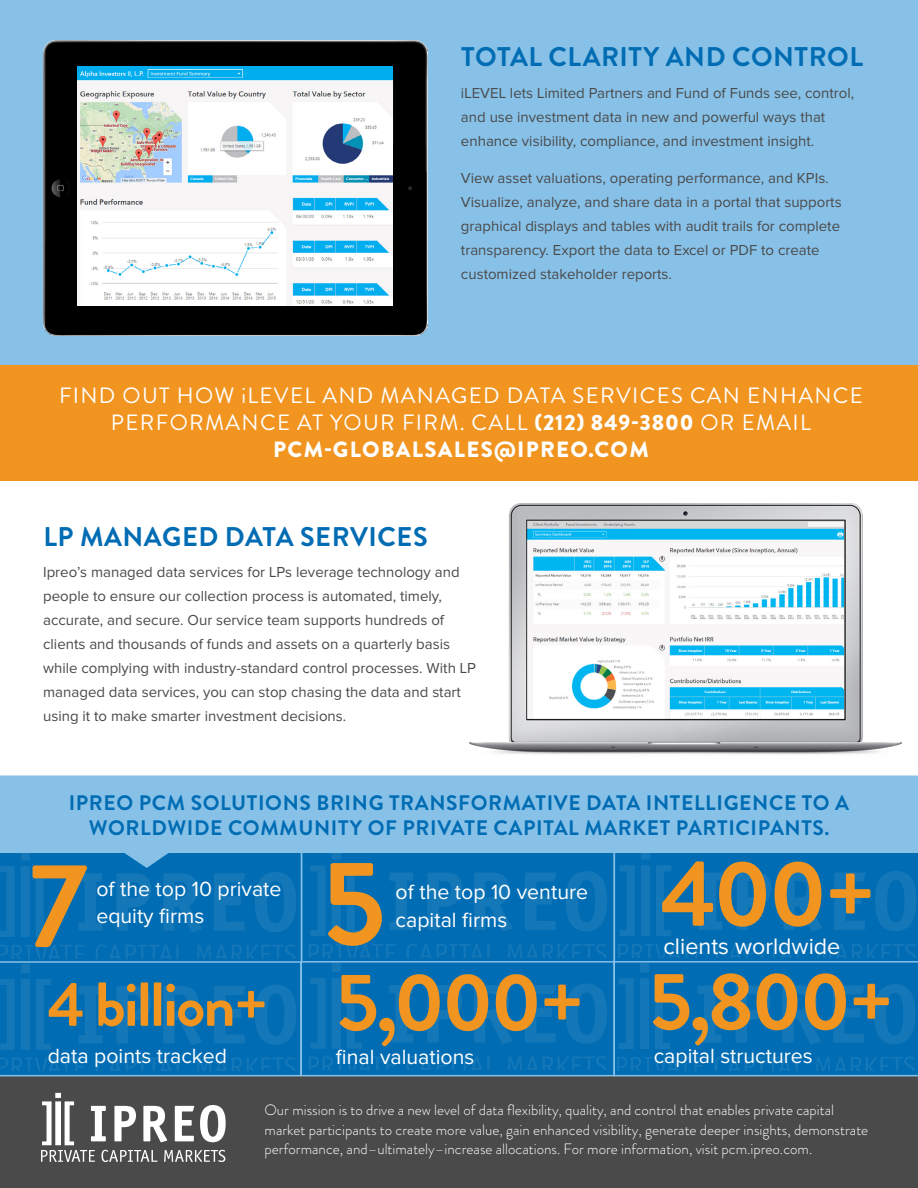
<style>
.page{position:relative;width:918px;height:1188px;background:#fff}
.page>*{position:absolute;margin:0;border:0;box-sizing:border-box;transform-origin:0 0}
.t1{font:700 120px "Brandon Grotesque";color:#f19420}
.t2{font:700 93px "Brandon Grotesque";color:#f19420}
.t3{font:700 81.3px "Brandon Grotesque";letter-spacing:-.03em;color:#f19420}
.t4{font:700 61.95px "Brandon Grotesque";letter-spacing:-.03em;color:#f19420}
.t5{font:700 27px "Brandon Grotesque";letter-spacing:.02em;color:#006cb3}
.t6{font:23.25px "Proxima Nova";color:#fff}
.t7{font:22.2px/27px "Brandon Grotesque";letter-spacing:.06em;color:#fff;text-align:center}
.t8{font:21.3px/27.8px "Proxima Nova";color:#fff}
.t9{font:700 21px/25.2px "Brandon Grotesque";letter-spacing:.03em;color:#006cb3;text-align:center}
.t10{font:15px/24px "Proxima Nova";color:#4a4a4a}
.t11{font:300 15px/19.5px "Brandon Grotesque";color:#fff}
.s1{font-weight:900}
</style>
<div class="page">
<div style="left:0;top:0;width:918px;height:371px;background:#88c1e8"></div>
<div style="left:0;top:1076px;width:918px;height:112px;background:#4a4a4b"></div>
<svg style="left:41px;top:1093px;width:185px;height:69px"></svg>
<svg style="left:0;top:868px;width:301px;height:208px;background:#0770b5"></svg>
<div style="left:301px;top:848px;width:314px;height:119px;background:#006cb3;border:2px solid #88c1e8"></div>
<svg style="left:389px;top:873px;width:24px;height:57px"></svg>
<svg style="left:427px;top:873px;width:35px;height:57px"></svg>
<svg style="left:474px;top:873px;width:38px;height:58px"></svg>
<svg style="left:525px;top:873px;width:31px;height:57px"></svg>
<svg style="left:566px;top:871px;width:41px;height:60px"></svg>
<svg style="left:347px;top:868px;width:15px;height:68px"></svg>
<svg style="left:310px;top:868px;width:16px;height:68px"></svg>
<svg style="left:332px;top:868px;width:9px;height:68px"></svg>
<svg style="left:309px;top:944px;width:87px;height:13px"></svg>
<svg style="left:406px;top:944px;width:84px;height:13px"></svg>
<svg style="left:508px;top:944px;width:98px;height:13px"></svg>
<div style="left:301px;top:961px;width:314px;height:115px;background:#006cb3;border:2px solid #88c1e8"></div>
<svg style="left:389px;top:985px;width:24px;height:57px"></svg>
<svg style="left:427px;top:985px;width:35px;height:57px"></svg>
<svg style="left:474px;top:985px;width:39px;height:59px"></svg>
<svg style="left:525px;top:985px;width:31px;height:57px"></svg>
<svg style="left:566px;top:984px;width:41px;height:60px"></svg>
<svg style="left:347px;top:978px;width:15px;height:71px"></svg>
<svg style="left:310px;top:978px;width:16px;height:71px"></svg>
<svg style="left:332px;top:978px;width:9px;height:71px"></svg>
<svg style="left:332px;top:963px;width:9px;height:9px"></svg>
<svg style="left:309px;top:1056px;width:86px;height:14px"></svg>
<svg style="left:406px;top:1056px;width:84px;height:14px"></svg>
<svg style="left:508px;top:1056px;width:99px;height:14px"></svg>
<svg style="left:614px;top:868px;width:304px;height:208px;background:#0870b5"></svg>
<svg style="left:0;top:775px;width:918px;height:93px;background:#73b4df"></svg>
<div style="left:0;top:365px;width:918px;height:115px;background:#f19420"></div>
<img style="left:43px;top:40px;width:385px;height:295px">
<img style="left:77px;top:66px;width:315px;height:239px">
<img style="left:469px;top:504px;width:432px;height:250px">
<h3 class="t5" style="left:461px;top:38px;width:403px">TOTAL CLARITY AND CONTROL</h3>
<p class="t10" style="left:461px;top:81px;width:395px">iLEVEL lets Limited Partners and Fund of Funds see, control, and use investment data in new and powerful ways that enhance visibility, compliance, and investment insight.</p>
<p class="t10" style="left:461px;top:167px;width:382px">View asset valuations, operating performance, and KPIs.<br>Visualize, analyze, and share data in a portal that supports graphical displays and tables with audit trails for complete transparency. Export the data to Excel or PDF to create customized stakeholder reports.</p>
<h3 class="t7" style="left:59px;top:382px;width:805px">FIND OUT HOW iLEVEL AND MANAGED DATA SERVICES CAN ENHANCE<br>PERFORMANCE AT YOUR FIRM. CALL <span class="s1">(212) 849-3800</span> OR EMAIL<br><span class="s1">PCM-GLOBALSALES@IPREO.COM</span></h3>
<h3 class="t5" style="left:43px;top:518px;width:386px">LP MANAGED DATA SERVICES</h3>
<p class="t10" style="left:43px;top:561px;width:434px">Ipreo’s managed data services for LPs leverage technology and people to ensure our collection process is automated, timely, accurate, and secure. Our service team supports hundreds of clients and thousands of funds and assets on a quarterly basis while complying with industry-standard control processes. With LP managed data services, you can stop chasing the data and start using it to make smarter investment decisions.</p>
<h3 class="t9" style="left:69px;top:790px;width:782px">IPREO PCM SOLUTIONS BRING TRANSFORMATIVE DATA INTELLIGENCE TO A<br>WORLDWIDE COMMUNITY OF PRIVATE CAPITAL MARKET PARTICIPANTS.</h3>
<h1 class="t1" style="left:29px;top:822px;width:60px">7</h1>
<h3 class="t8" style="left:96px;top:875px;width:187px">of the top 10 private</h3>
<h3 class="t8" style="left:96px;top:903px;width:109px">equity firms</h3>
<h3 class="t4" style="left:48px;top:961px;width:222px">4 billion+</h3>
<h3 class="t8" style="left:48px;top:1043px;width:181px">data points tracked</h3>
<h1 class="t1" style="left:322px;top:820px;width:65px">5</h1>
<h3 class="t8" style="left:396px;top:879px;width:194px">of the top 10 venture capital firms</h3>
<h3 class="t3" style="left:336px;top:945px;width:250px">5,000+</h3>
<h3 class="t8" style="left:336px;top:1044px;width:140px">final valuations</h3>
<h2 class="t2" style="left:661px;top:829px;width:217px">400+</h2>
<h3 class="t6" style="left:663px;top:935px;width:178px">clients worldwide</h3>
<h3 class="t3" style="left:649px;top:945px;width:246px">5,800+</h3>
<h3 class="t8" style="left:654px;top:1043px;width:161px">capital structures</h3>
<p class="t11" style="left:265px;top:1100px;width:605px">Our mission is to drive a new level of data flexibility, quality, and control that enables private capital market participants to create more value, gain enhanced visibility, generate deeper insights, demonstrate performance, and–ultimately–increase allocations. For more information, visit pcm.ipreo.com.</p>
</div>
